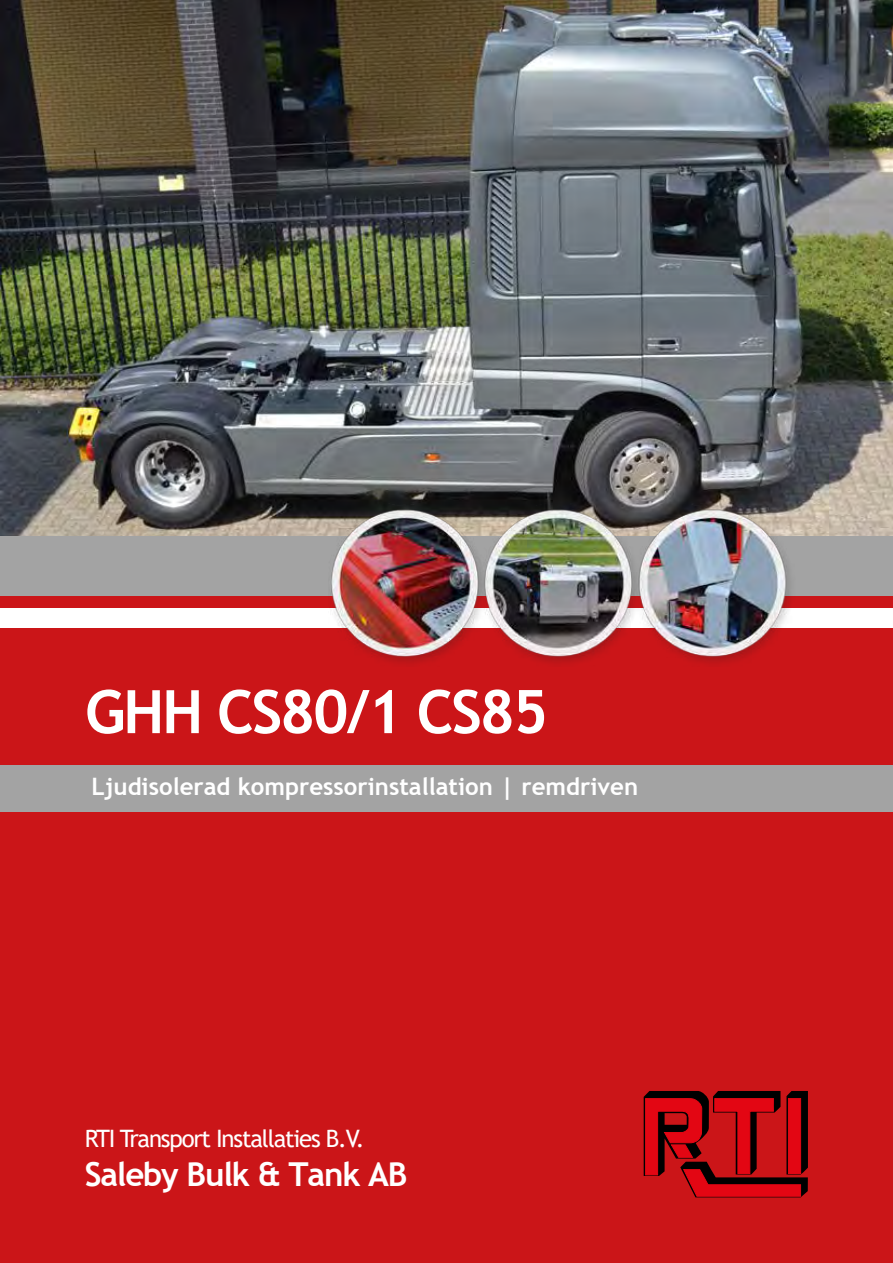
<style>
.page{position:relative;width:893px;height:1263px;background:#fff}
.page>*{position:absolute;margin:0;border:0;box-sizing:border-box;transform-origin:0 0}
.t1{font:700 60px "Trebuchet MS";letter-spacing:-.035em;color:#fff}
.t2{font:700 33px "Trebuchet MS";letter-spacing:-.035em;color:#fff}
.t3{font:700 24px "Trebuchet MS";color:#fff}
.t4{font:24px "Trebuchet MS";letter-spacing:-.05em;color:#fff}
</style>
<div class="page">
<img style="left:0;top:0;width:893px;height:536px">
<div style="left:0;top:563px;width:893px;height:700px;background:#cb1518"></div>
<div style="left:0;top:765px;width:893px;height:47px;background:#a3a3a3"></div>
<svg style="left:644px;top:1091px;width:164px;height:106px"></svg>
<div style="left:0;top:536px;width:893px;height:59px;background:#a3a3a3"></div>
<div style="left:0;top:608px;width:893px;height:19px;background:#fff"></div>
<img style="left:251px;top:425px;width:642px;height:238px">
<h1 class="t1" style="left:85px;top:674px;width:465px">GHH CS80/1 CS85</h1>
<p class="t3" style="left:91px;top:771px;width:548px">Ljudisolerad kompressorinstallation | remdriven</p>
<p class="t4" style="left:85px;top:1123px;width:281px">RTI Transport Installaties B.V.</p>
<h2 class="t2" style="left:85px;top:1154px;width:324px">Saleby Bulk &amp; Tank AB</h2>
</div>
